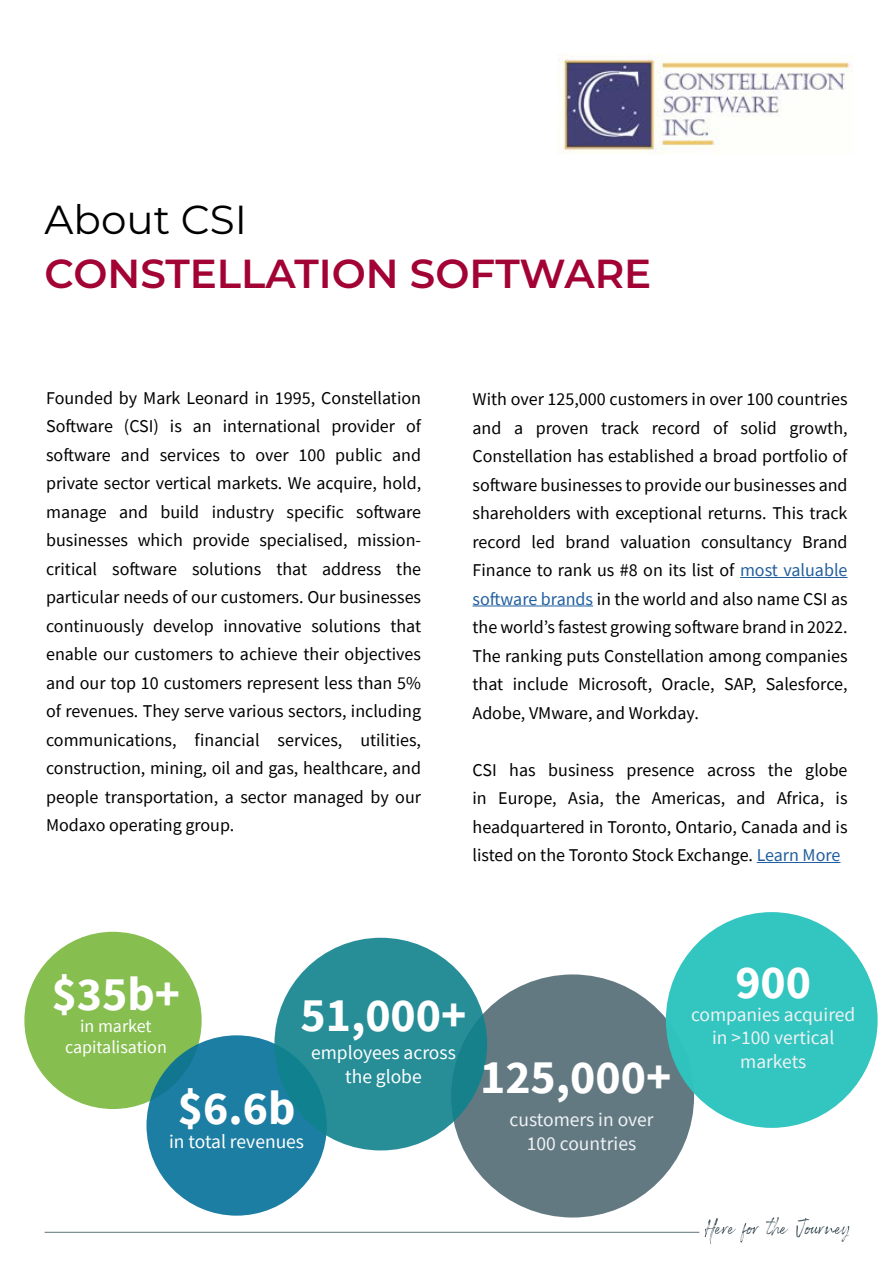
<style>
.page{position:relative;width:893px;height:1263px;background:#fff}
.page>*{position:absolute;margin:0;border:0;box-sizing:border-box;transform-origin:0 0}
.t1{font:700 47.85px "Source Sans Pro";color:#fff}
.t2{font:600 40.5px "Montserrat";color:#a20234}
.t3{font:40.5px "Montserrat";color:#000}
.t4{font:19.5px/23.4px "Source Sans Pro";color:#eef2f4;text-align:center}
.t5{font:19.5px/23.4px "Source Sans Pro";color:#fff;text-align:center}
.t6{font:18px/28.5px "Source Sans Pro";color:#000;text-align:justify}
.t7{font:18px/21.6px "Source Sans Pro";color:#fff;text-align:center}
.s1{color:#215e9e}
</style>
<div class="page">
<hr style="left:45px;top:1232px;width:654px;height:1px;background:#5b727c">
<svg style="left:705px;top:1217px;width:144px;height:27px"></svg>
<div style="left:451px;top:974px;width:243px;height:243px;background:#637982;border-radius:50%"></div>
<img style="left:557px;top:54px;width:296px;height:101px">
<hr style="left:444px;top:1226px;width:274px;height:1px;background:#fff">
<div style="left:24px;top:932px;width:178px;height:177px;background:#87be50;border-radius:50%"></div>
<div style="left:146px;top:1035px;width:181px;height:180px;background:#1d7ea3;border-radius:50%"></div>
<svg style="left:274px;top:938px;width:213px;height:212px;background:#248c96"></svg>
<hr style="left:740px;top:577px;width:107px;height:1px;background:#215e9e">
<hr style="left:472px;top:605px;width:121px;height:1px;background:#215e9e">
<hr style="left:757px;top:862px;width:83px;height:1px;background:#215e9e">
<div style="left:666px;top:912px;width:212px;height:216px;background:#2fc4be;border-radius:50%"></div>
<h2 class="t3" style="left:45px;top:192px;width:204px">About CSI</h2>
<h2 class="t2" style="left:45px;top:245px;width:608px">CONSTELLATION SOFTWARE</h2>
<p class="t6" style="left:46px;top:383px;width:377px">Founded by Mark Leonard in 1995, Constellation Software (CSI) is an international provider of software and services to over 100 public and private sector vertical markets. We acquire, hold, manage and build industry specific software businesses which provide specialised, mission&shy;critical software solutions that address the particular needs of our customers. Our businesses continuously develop innovative solutions that enable our customers to achieve their objectives and our top 10 customers represent less than 5% of revenues. They serve various sectors, including communications, financial services, utilities, construction, mining, oil and gas, healthcare, and people transportation, a sector managed by our Modaxo operating group.</p>
<p class="t6" style="left:472px;top:385px;width:377px">With over 125,000 customers in over 100 countries and a proven track record of solid growth, Constellation has established a broad portfolio of software businesses to provide our businesses and shareholders with exceptional returns. This track record led brand valuation consultancy Brand Finance to rank us #8 on its list of <span class="s1">most valuable software brands</span> in the world and also name CSI as the world’s fastest growing software brand in 2022.<br>The ranking puts Constellation among companies that include Microsoft, Oracle, SAP, Salesforce, Adobe, VMware, and Workday.</p>
<p class="t6" style="left:472px;top:755px;width:377px">CSI has business presence across the globe in Europe, Asia, the Americas, and Africa, is headquartered in Toronto, Ontario, Canada and is listed on the Toronto Stock Exchange. <span class="s1">Learn More</span></p>
<h1 class="t1" style="left:52px;top:962px;width:130px">$35b+</h1>
<p class="t7" style="left:65px;top:1015px;width:103px">in market capitalisation</p>
<h1 class="t1" style="left:300px;top:983px;width:167px">51,000+</h1>
<p class="t5" style="left:311px;top:1041px;width:146px">employees across the globe</p>
<h1 class="t1" style="left:178px;top:1076px;width:119px">$6.6b</h1>
<p class="t5" style="left:169px;top:1129px;width:136px">in total revenues</p>
<h1 class="t1" style="left:480px;top:1045px;width:193px">125,000+</h1>
<p class="t4" style="left:509px;top:1108px;width:146px">customers in over<br>100 countries</p>
<h1 class="t1" style="left:735px;top:949px;width:77px">900</h1>
<p class="t4" style="left:691px;top:1003px;width:166px">companies acquired in &gt;100 vertical markets</p>
</div>
